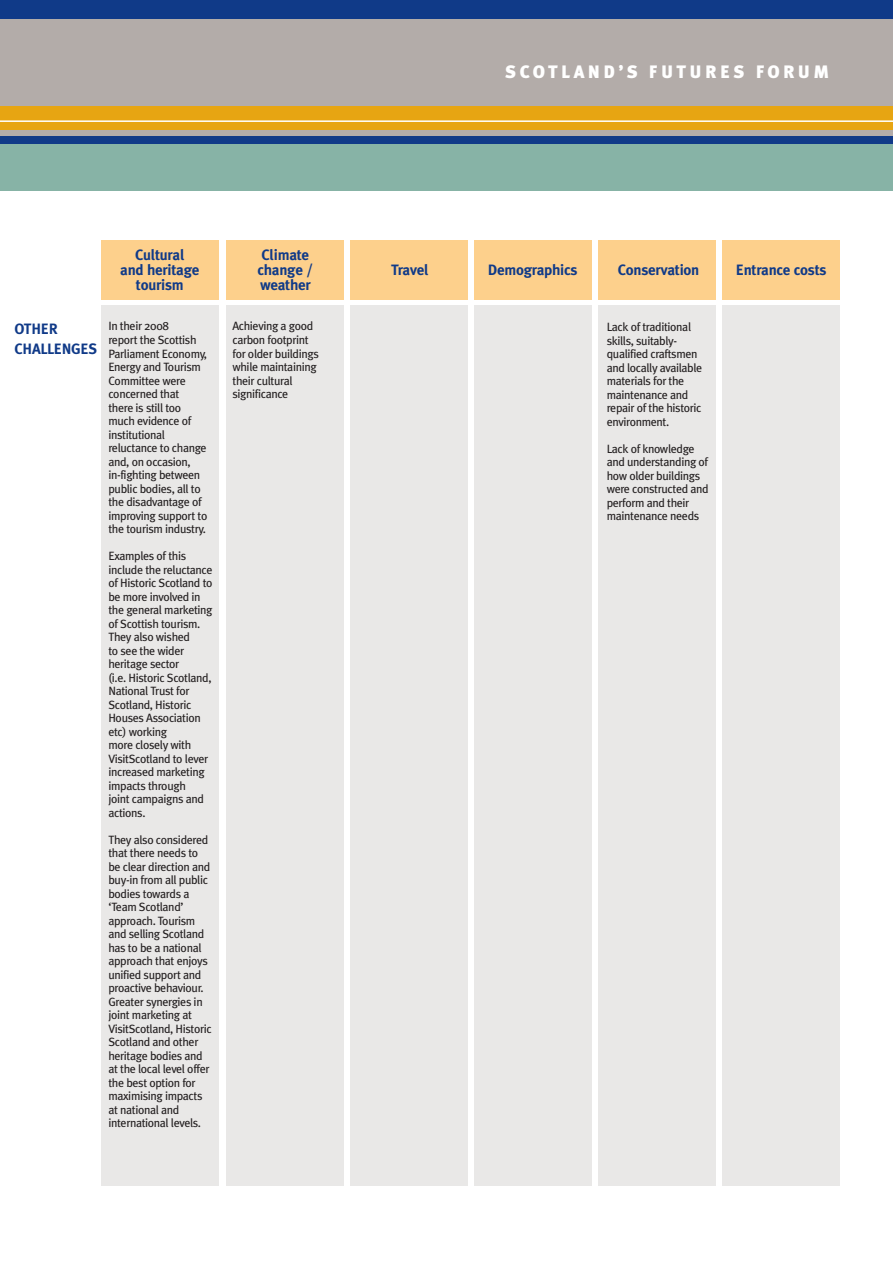
<style>
.page{position:relative;width:893px;height:1263px;background:#fff}
.page>*{position:absolute;margin:0;border:0;box-sizing:border-box;transform-origin:0 0}
.t1{font:900 18px "Meta Plus";letter-spacing:.19em;color:#fff}
.t2{font:700 15px/15px "Meta Plus";letter-spacing:-.015em;color:#103a88}
.t3{font:12px/13.5px "Meta Plus";letter-spacing:-.03em;color:#231f20}
</style>
<div class="page">
<div style="left:102px;top:306px;width:117px;height:880px;background:#e9e8e7"></div>
<div style="left:226px;top:306px;width:117px;height:880px;background:#e9e8e7"></div>
<div style="left:350px;top:306px;width:118px;height:880px;background:#e9e8e7"></div>
<div style="left:474px;top:306px;width:118px;height:880px;background:#e9e8e7"></div>
<div style="left:598px;top:306px;width:118px;height:880px;background:#e9e8e7"></div>
<div style="left:723px;top:306px;width:117px;height:880px;background:#e9e8e7"></div>
<div style="left:102px;top:240px;width:117px;height:60px;background:#fdd08c"></div>
<div style="left:226px;top:240px;width:117px;height:60px;background:#fdd08c"></div>
<div style="left:350px;top:240px;width:118px;height:60px;background:#fdd08c"></div>
<div style="left:474px;top:240px;width:118px;height:60px;background:#fdd08c"></div>
<div style="left:598px;top:240px;width:118px;height:60px;background:#fdd08c"></div>
<div style="left:723px;top:240px;width:117px;height:60px;background:#fdd08c"></div>
<div style="left:0;top:136px;width:893px;height:9px;background:#103a88"></div>
<div style="left:0;top:145px;width:893px;height:46px;background:#87b3a6"></div>
<div style="left:0;top:19px;width:893px;height:117px;background:#b3aca9"></div>
<div style="left:0;top:106px;width:893px;height:24px;background:#e7a512"></div>
<hr style="left:0;top:120px;width:893px;height:2px;background:#fff">
<div style="left:0;top:0;width:893px;height:19px;background:#103a88"></div>
<p class="t2" style="left:120px;top:247px;width:81px;text-align:center">Cultural<br>and heritage tourism</p>
<p class="t2" style="left:257px;top:247px;width:57px">Climate change / weather</p>
<h1 class="t1" style="left:505px;top:61px;width:325px">SCOTLAND’S FUTURES FORUM</h1>
<p class="t2" style="left:391px;top:263px;width:39px">Travel</p>
<p class="t2" style="left:488px;top:263px;width:91px">Demographics</p>
<p class="t2" style="left:618px;top:263px;width:83px">Conservation</p>
<p class="t2" style="left:736px;top:263px;width:92px">Entrance costs</p>
<p class="t2" style="left:15px;top:319px;width:84px;line-height:19.5px">OTHER<br>CHALLENGES</p>
<p class="t3" style="left:108px;top:320px;width:101px">In their 2008<br>report the Scottish<br>Parliament Economy,<br>Energy and Tourism<br>Committee were concerned that<br>there is still too much evidence of institutional reluctance to change and, on occasion, in-fighting between public bodies, all to the disadvantage of improving support to the tourism industry.</p>
<p class="t3" style="left:108px;top:549px;width:106px">Examples of this include the reluctance of Historic Scotland to be more involved in the general marketing of Scottish tourism.<br>They also wished<br>to see the wider heritage sector<br>(i.e. Historic Scotland,<br>National Trust for<br>Scotland, Historic<br>Houses Association etc) working<br>more closely with<br>VisitScotland to lever increased marketing impacts through<br>joint campaigns and actions.</p>
<p class="t3" style="left:108px;top:833px;width:105px">They also considered that there needs to be clear direction and buy-in from all public bodies towards a ‘Team Scotland’ approach. Tourism and selling Scotland has to be a national approach that enjoys unified support and proactive behaviour.<br>Greater synergies in joint marketing at<br>VisitScotland, Historic<br>Scotland and other heritage bodies and at the local level offer the best option for maximising impacts at national and international levels.</p>
<p class="t3" style="left:232px;top:320px;width:88px">Achieving a good carbon footprint for older buildings while maintaining their cultural significance</p>
<p class="t3" style="left:607px;top:320px;width:97px">Lack of traditional skills, suitably&shy;qualified craftsmen and locally available materials for the maintenance and repair of the historic environment.</p>
<p class="t3" style="left:607px;top:442px;width:103px">Lack of knowledge and understanding of how older buildings were constructed and perform and their maintenance needs</p>
</div>
